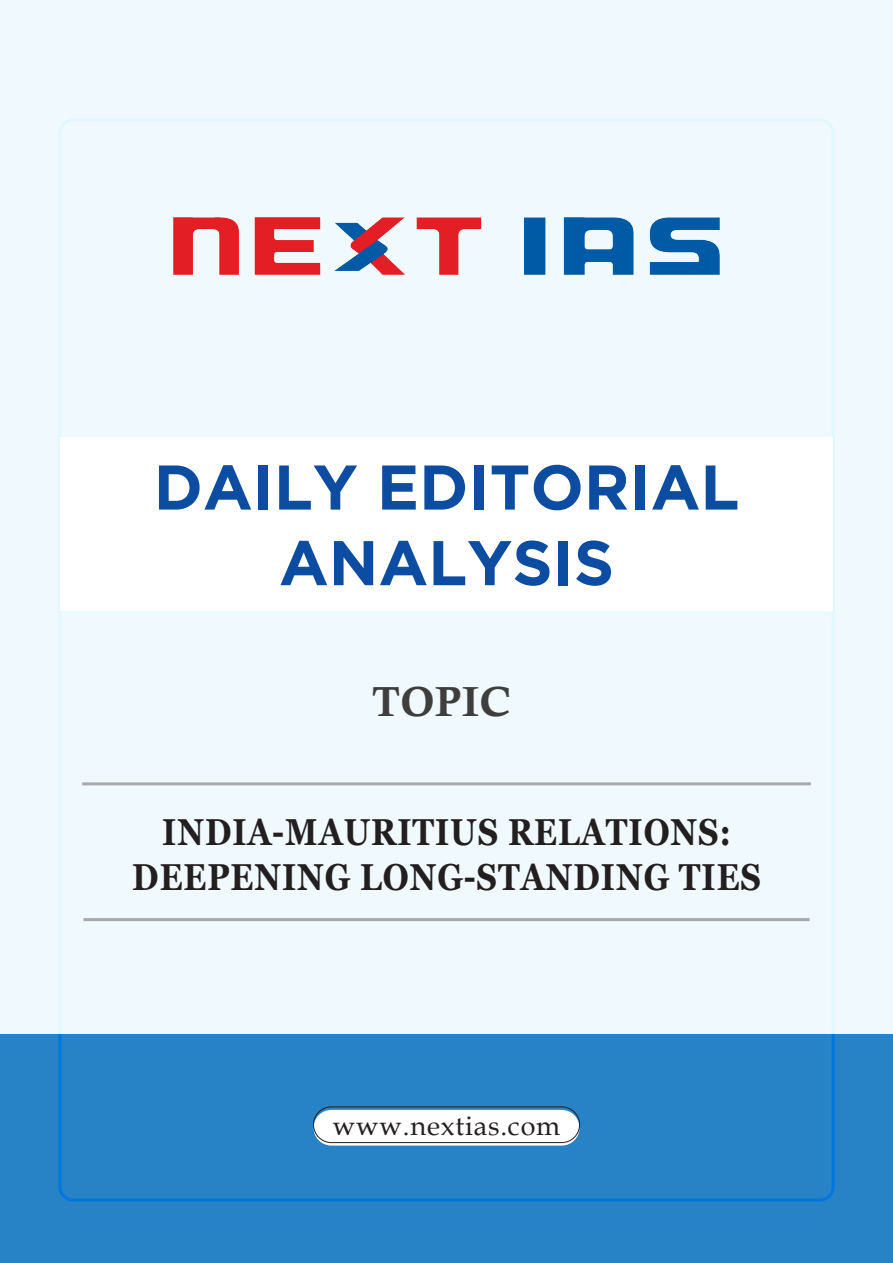
<style>
.page{position:relative;width:893px;height:1263px;background:#f0f9fd}
.page>*{position:absolute;margin:0;border:0;box-sizing:border-box;transform-origin:0 0}
.t1{font:700 63px/75.6px "Gotham";color:#0d4da1;text-align:center}
.t2{font:42px "Calis MT Bol";letter-spacing:.02em;color:#3e3e3f}
.t3{font:700 37.5px/45px "Georgia";letter-spacing:.03em;color:#231f20;text-align:center;scale:.85 1}
.t4{font:27px "Book Antiqua";letter-spacing:.03em;color:#231f20}
</style>
<div class="page">
<img style="left:173px;top:217px;width:547px;height:57px">
<div style="left:0;top:1034px;width:893px;height:229px;background:#2783c5"></div>
<div style="left:60px;top:438px;width:773px;height:173px;background:#fff"></div>
<div style="left:313px;top:1110px;width:267px;height:35px;background:#fff;border-radius:18px"></div>
<div style="left:313px;top:1106px;width:267px;height:37px;border:1px solid #231f20;border-radius:18px"></div>
<hr style="left:83px;top:918px;width:727px;height:3px;background:#a8a9ad">
<hr style="left:82px;top:782px;width:729px;height:3px;background:#a8a9ad">
<p class="t1" style="left:154px;top:448px;width:587px">DAILY EDITORIAL<br>ANALYSIS</p>
<p class="t2" style="left:372px;top:678px;width:141px">TOPIC</p>
<p class="t3" style="left:132px;top:809px;width:741px">INDIA-MAURITIUS RELATIONS:<br>DEEPENING LONG-STANDING TIES</p>
<p class="t4" style="left:333px;top:1106px;width:229px">www.nextias.com</p>
</div>
